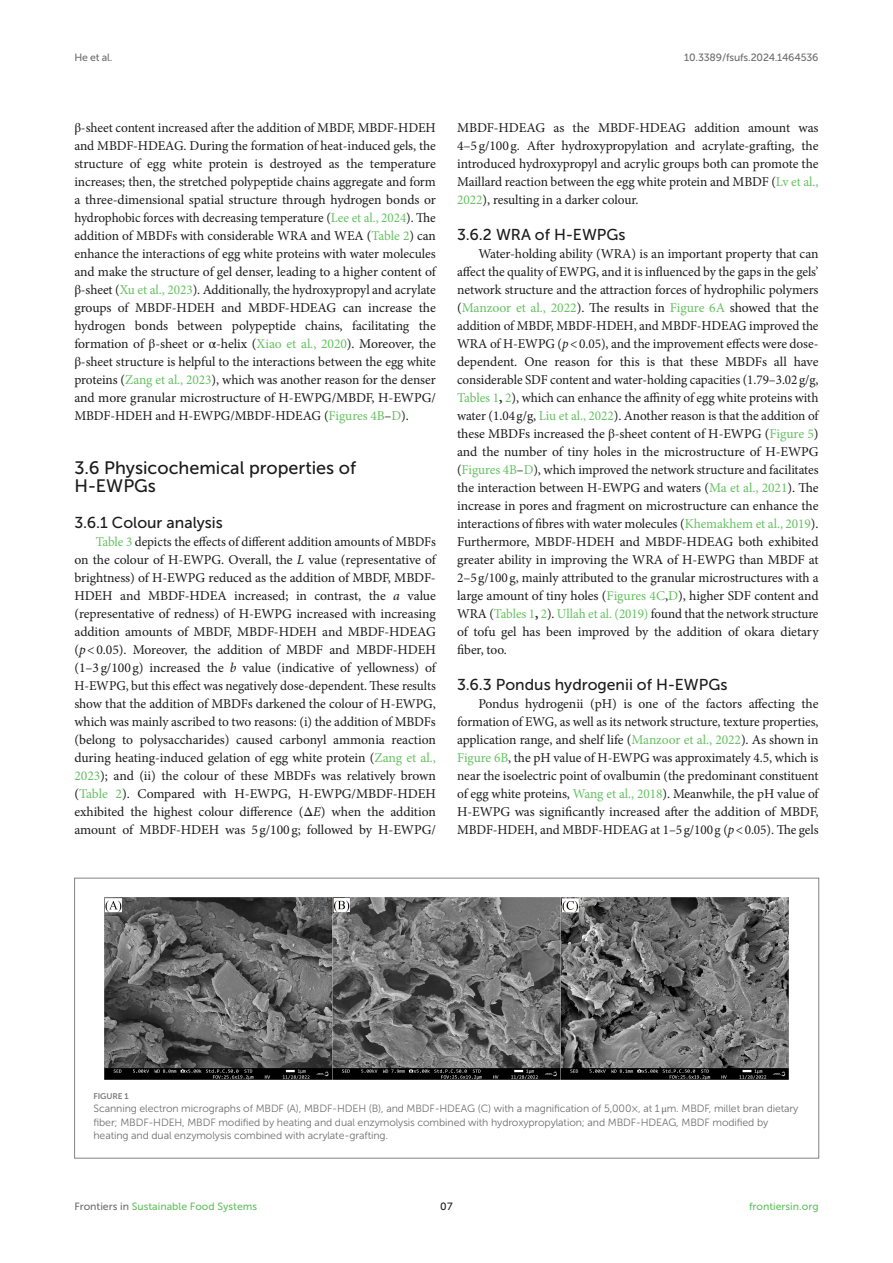
<style>
.page{position:relative;width:893px;height:1263px;background:#fff}
.page>*{position:absolute;margin:0;border:0;box-sizing:border-box;transform-origin:0 0}
.HEAD_2{font:18px/18px "Museo Sans 500";color:#1b1c1b}
.HEAD_3{font:15.75px "Museo Sans 500";color:#1b1c1b}
.HEAD_3_after_HEAD_2{font:15.75px "Museo Sans 500";color:#1b1c1b}
.TEXT_FLUSH{font:13.5px/18px "Minion Pro";letter-spacing:-.005em;color:#1b1c1b;text-align:justify}
.FIG_LEG{font:10.5px/13.5px "Museo Sans 300";letter-spacing:-.01em;color:#706f70}
.t1{font:10.5px "Museo Sans 500";color:#65c161}
.t2{font:10.5px "Museo Sans 500";letter-spacing:-.015em;color:#706f70}
.t3{font:10.5px "Museo Sans 500";color:#1b1c1b}
.FIG_HD{font:8.25px "Museo Sans 700";letter-spacing:-.01em;color:#7e7f7f}
.s1{font-family:"STIX General"}
.s2{color:#65c161}
.s3{font-style:italic}
.s4{font-weight:700}
.s5{color:#706f70}
</style>
<div class="page">
<img style="left:104px;top:897px;width:685px;height:183px">
<p class="t2" style="left:74px;top:51px;width:40px">He et al.</p>
<p class="t2" style="left:684px;top:51px;width:136px">10.3389/fsufs.2024.1464536</p>
<p class="TEXT_FLUSH" style="left:74px;top:119px;width:363px"><span class="s1">β</span>-sheet content increased after the addition of MBDF, MBDF-HDEH and MBDF-HDEAG. During the formation of heat-induced gels, the structure of egg white protein is destroyed as the temperature increases; then, the stretched polypeptide chains aggregate and form a three-dimensional spatial structure through hydrogen bonds or hydrophobic forces with decreasing temperature (<span class="s2">Lee et al., 2024</span>). The addition of MBDFs with considerable WRA and WEA (<span class="s2">Table 2</span>) can enhance the interactions of egg white proteins with water molecules and make the structure of gel denser, leading to a higher content of <span class="s1">β</span>-sheet (<span class="s2">Xu et al., 2023</span>). Additionally, the hydroxypropyl and acrylate groups of MBDF-HDEH and MBDF-HDEAG can increase the hydrogen bonds between polypeptide chains, facilitating the formation of <span class="s1">β</span>-sheet or <span class="s1">α</span>-helix (<span class="s2">Xiao et al., 2020</span>). Moreover, the <span class="s1">β</span>-sheet structure is helpful to the interactions between the egg white proteins (<span class="s2">Zang et al., 2023</span>), which was another reason for the denser and more granular microstructure of H-EWPG/MBDF, H-EWPG/ MBDF-HDEH and H-EWPG/MBDF-HDEAG (<span class="s2">Figures 4B</span>–<span class="s2">D</span>).</p>
<p class="HEAD_2" style="left:74px;top:459px;width:283px">3.6 Physicochemical properties of<br>H-EWPGs</p>
<p class="HEAD_3_after_HEAD_2" style="left:74px;top:514px;width:150px">3.6.1 Colour analysis</p>
<p class="TEXT_FLUSH" style="left:74px;top:533px;width:363px;text-indent:21px"><span class="s2">Table 3</span> depicts the effects of different addition amounts of MBDFs on the colour of H-EWPG. Overall, the <span class="s3">L</span> value (representative of brightness) of H-EWPG reduced as the addition of MBDF, MBDF-HDEH and MBDF-HDEA increased; in contrast, the <span class="s3">a</span> value (representative of redness) of H-EWPG increased with increasing addition amounts of MBDF, MBDF-HDEH and MBDF-HDEAG (<span class="s3">p</span>&lt;0.05). Moreover, the addition of MBDF and MBDF-HDEH (1–3g/100g) increased the <span class="s3">b</span> value (indicative of yellowness) of H-EWPG, but this effect was negatively dose-dependent. These results show that the addition of MBDFs darkened the colour of H-EWPG, which was mainly ascribed to two reasons: (i) the addition of MBDFs (belong to polysaccharides) caused carbonyl ammonia reaction during heating-induced gelation of egg white protein (<span class="s2">Zang et al., 2023</span>); and (ii) the colour of these MBDFs was relatively brown (<span class="s2">Table 2</span>). Compared with H-EWPG, H-EWPG/MBDF-HDEH exhibited the highest colour difference (<span class="s1">Δ</span><span class="s3">E</span>) when the addition amount of MBDF-HDEH was 5g/100g; followed by H-EWPG/</p>
<p class="TEXT_FLUSH" style="left:457px;top:119px;width:363px">MBDF-HDEAG as the MBDF-HDEAG addition amount was 4–5g/100g. After hydroxypropylation and acrylate-grafting, the introduced hydroxypropyl and acrylic groups both can promote the Maillard reaction between the egg white protein and MBDF (<span class="s2">Lv et al., 2022</span>), resulting in a darker colour.</p>
<p class="HEAD_3" style="left:457px;top:226px;width:170px">3.6.2 WRA of H-EWPGs</p>
<p class="TEXT_FLUSH" style="left:457px;top:245px;width:363px;text-indent:21px">Water-holding ability (WRA) is an important property that can affect the quality of EWPG, and it is influenced by the gaps in the gels’ network structure and the attraction forces of hydrophilic polymers (<span class="s2">Manzoor et al., 2022</span>). The results in <span class="s2">Figure 6A</span> showed that the addition of MBDF, MBDF-HDEH, and MBDF-HDEAG improved the WRA of H-EWPG (<span class="s3">p</span>&lt;0.05), and the improvement effects were dose&shy;dependent. One reason for this is that these MBDFs all have considerable SDF content and water-holding capacities (1.79–3.02g/g, <span class="s2">Tables 1</span><span class="s4">,</span> <span class="s2">2</span>), which can enhance the affinity of egg white proteins with water (1.04g/g, <span class="s2">Liu et al., 2022</span>). Another reason is that the addition of these MBDFs increased the <span class="s1">β</span>-sheet content of H-EWPG (<span class="s2">Figure 5</span>) and the number of tiny holes in the microstructure of H-EWPG (<span class="s2">Figures 4B</span>–<span class="s2">D</span>), which improved the network structure and facilitates the interaction between H-EWPG and waters (<span class="s2">Ma et al., 2021</span>). The increase in pores and fragment on microstructure can enhance the interactions of fibres with water molecules (<span class="s2">Khemakhem et al., 2019</span>).<br>Furthermore, MBDF-HDEH and MBDF-HDEAG both exhibited greater ability in improving the WRA of H-EWPG than MBDF at 2–5g/100g, mainly attributed to the granular microstructures with a large amount of tiny holes (<span class="s2">Figures 4C</span>,<span class="s2">D</span>), higher SDF content and WRA (<span class="s2">Tables 1</span><span class="s4">,</span> <span class="s2">2</span>). <span class="s2">Ullah et al. (2019)</span> found that the network structure of tofu gel has been improved by the addition of okara dietary fiber, too.</p>
<p class="HEAD_3" style="left:457px;top:676px;width:272px">3.6.3 Pondus hydrogenii of H-EWPGs</p>
<p class="TEXT_FLUSH" style="left:457px;top:695px;width:363px;text-indent:21px">Pondus hydrogenii (pH) is one of the factors affecting the formation of EWG, as well as its network structure, texture properties, application range, and shelf life (<span class="s2">Manzoor et al., 2022</span>). As shown in <span class="s2">Figure 6B</span>, the pH value of H-EWPG was approximately 4.5, which is near the isoelectric point of ovalbumin (the predominant constituent of egg white proteins, <span class="s2">Wang et al., 2018</span>). Meanwhile, the pH value of H-EWPG was significantly increased after the addition of MBDF, MBDF-HDEH, and MBDF-HDEAG at 1–5g/100g (<span class="s3">p</span>&lt;0.05). The gels</p>
<p class="FIG_HD" style="left:94px;top:1091px;width:37px">FIGURE 1</p>
<p class="FIG_LEG" style="left:94px;top:1102px;width:706px">Scanning electron micrographs of MBDF (A), MBDF-HDEH (B), and MBDF-HDEAG (C) with a magnification of 5,000×, at 1 <span class="s1">μ</span>m. MBDF, millet bran dietary fiber; MBDF-HDEH, MBDF modified by heating and dual enzymolysis combined with hydroxypropylation; and MBDF-HDEAG, MBDF modified by heating and dual enzymolysis combined with acrylate-grafting.</p>
<p class="t1" style="left:74px;top:1200px;width:184px"><span class="s5">Frontiers in</span> Sustainable Food Systems</p>
<p class="t3" style="left:440px;top:1200px;width:14px">07</p>
<p class="t1" style="left:749px;top:1200px;width:71px">frontiersin.org</p>
</div>
